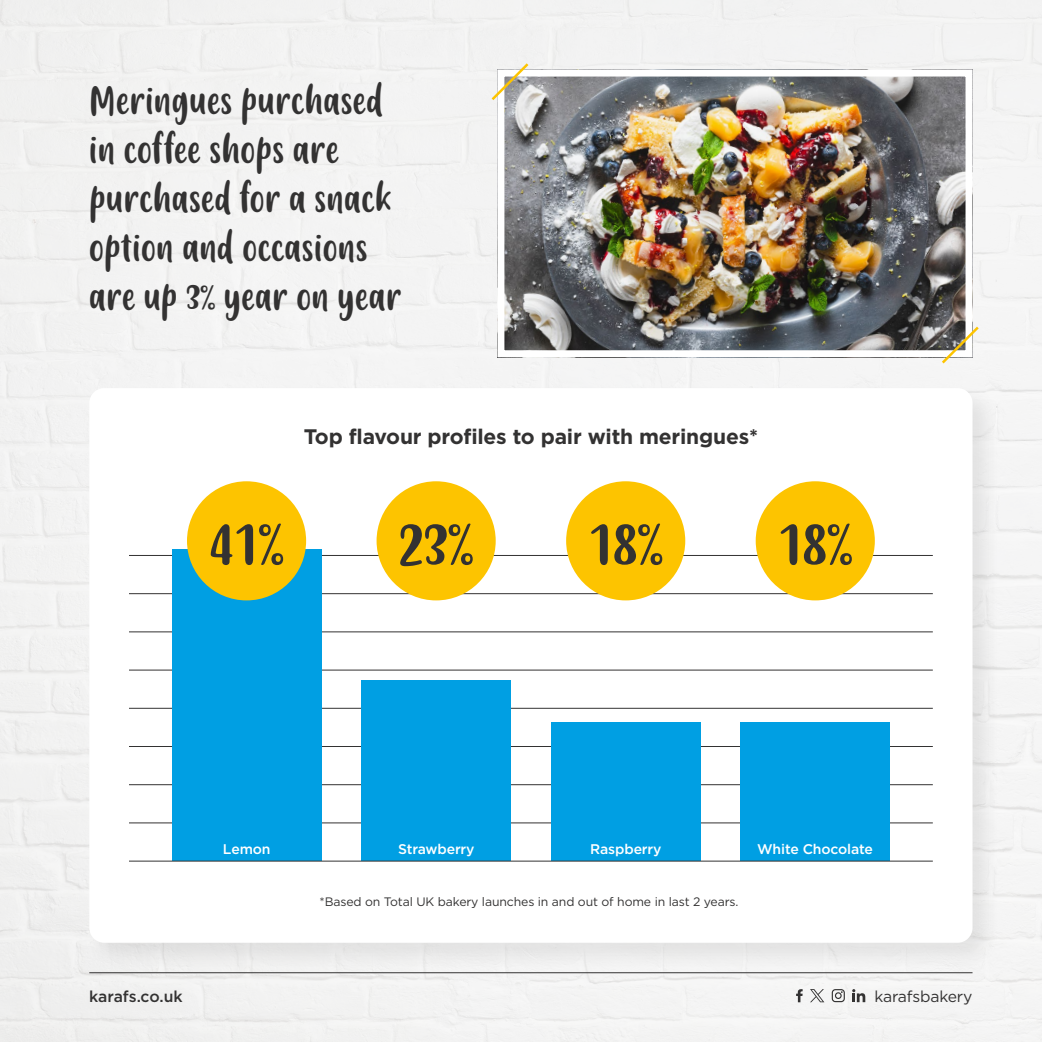
<style>
.page{position:relative;width:1042px;height:1042px;background:#f3f3f2}
.page>*{position:absolute;margin:0;border:0;box-sizing:border-box;transform-origin:0 0}
.t1{font:68.25px "Friendly Schoolmates";letter-spacing:.01em;color:#333232}
.t2{font:40.25px/49px "Friendly Schoolmates";letter-spacing:.01em;color:#333232}
.t3{font:700 21px "Gotham HTF";letter-spacing:-.01em;color:#333232}
.t4{font:500 15.75px "Gotham HTF";color:#333232}
.t5{font:15.75px "Gotham HTF";letter-spacing:-.01em;color:#333232}
.t6{font:500 14px "Gotham HTF";letter-spacing:-.01em;color:#fff}
.t7{font:12.25px "Gotham HTF";letter-spacing:-.01em;color:#333232}
</style>
<div class="page">
<div style="left:85px;top:384px;width:916px;height:588px;background:#eeeeed"></div>
<div style="left:89px;top:388px;width:883px;height:555px;background:#fff;border-radius:15px"></div>
<hr style="left:89px;top:972px;width:883px;height:1px;background:#333232">
<svg style="left:796px;top:988px;width:6px;height:14px"></svg>
<svg style="left:810px;top:989px;width:14px;height:13px"></svg>
<svg style="left:852px;top:989px;width:13px;height:13px"></svg>
<svg style="left:832px;top:989px;width:13px;height:13px"></svg>
<img style="left:505px;top:78px;width:459px;height:271px">
<div style="left:497px;top:70px;width:475px;height:287px;border:7px solid #fff"></div>
<svg style="left:491px;top:63px;width:37px;height:37px"></svg>
<svg style="left:942px;top:327px;width:36px;height:36px"></svg>
<hr style="left:129px;top:822px;width:804px;height:1px;background:#333232">
<hr style="left:129px;top:784px;width:804px;height:1px;background:#333232">
<hr style="left:129px;top:746px;width:804px;height:1px;background:#333232">
<hr style="left:129px;top:708px;width:804px;height:1px;background:#333232">
<hr style="left:129px;top:670px;width:804px;height:1px;background:#333232">
<hr style="left:129px;top:631px;width:804px;height:1px;background:#333232">
<hr style="left:129px;top:593px;width:804px;height:1px;background:#333232">
<hr style="left:129px;top:555px;width:804px;height:1px;background:#333232">
<div style="left:172px;top:549px;width:149px;height:312px;background:#009fe3"></div>
<div style="left:361px;top:681px;width:150px;height:180px;background:#009fe3"></div>
<div style="left:551px;top:722px;width:149px;height:139px;background:#009fe3"></div>
<div style="left:740px;top:722px;width:150px;height:139px;background:#009fe3"></div>
<div style="left:187px;top:481px;width:119px;height:119px;background:#fdc400;border-radius:50%"></div>
<div style="left:376px;top:481px;width:120px;height:119px;background:#fdc400;border-radius:50%"></div>
<div style="left:566px;top:481px;width:119px;height:119px;background:#fdc400;border-radius:50%"></div>
<div style="left:756px;top:481px;width:119px;height:119px;background:#fdc400;border-radius:50%"></div>
<hr style="left:129px;top:861px;width:804px;height:1px;background:#333232">
<p class="t2" style="left:89px;top:77px;width:313px">Meringues purchased in coffee shops are purchased for a snack option and occasions are up 3% year on year</p>
<p class="t3" style="left:304px;top:424px;width:456px">Top flavour profiles to pair with meringues*</p>
<h1 class="t1" style="left:210px;top:506px;width:75px">41%</h1>
<h1 class="t1" style="left:399px;top:506px;width:75px">23%</h1>
<h1 class="t1" style="left:589px;top:506px;width:75px">18%</h1>
<h1 class="t1" style="left:778px;top:506px;width:75px">18%</h1>
<p class="t6" style="left:223px;top:841px;width:49px">Lemon</p>
<p class="t6" style="left:398px;top:841px;width:78px">Strawberry</p>
<p class="t6" style="left:590px;top:841px;width:73px">Raspberry</p>
<p class="t6" style="left:757px;top:841px;width:117px">White Chocolate</p>
<p class="t7" style="left:320px;top:895px;width:420px">*Based on Total UK bakery launches in and out of home in last 2 years.</p>
<p class="t4" style="left:89px;top:987px;width:95px">karafs.co.uk</p>
<p class="t5" style="left:874px;top:988px;width:100px">karafsbakery</p>
</div>
